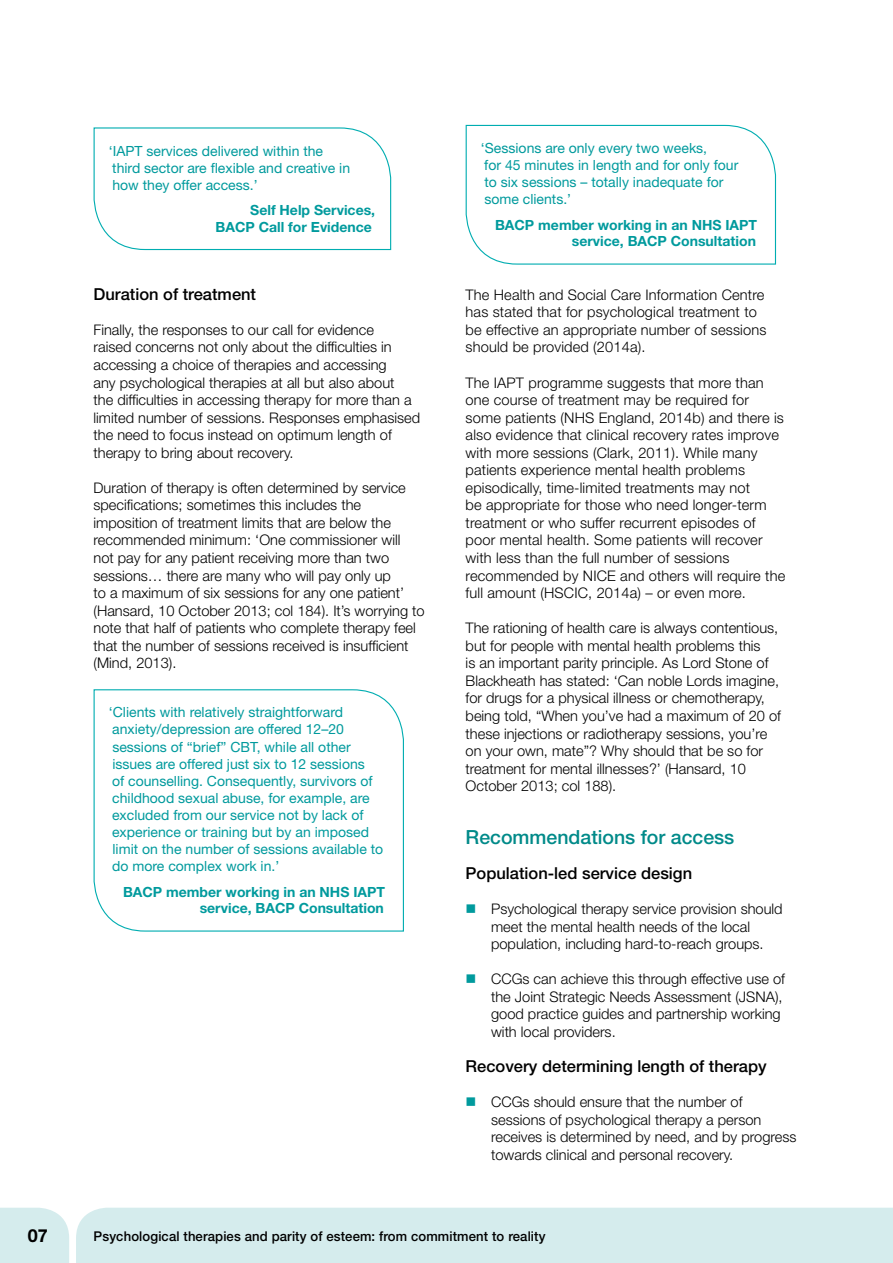
<style>
.page{position:relative;width:893px;height:1263px;background:#fff}
.page>*{position:absolute;margin:0;border:0;box-sizing:border-box;transform-origin:0 0}
.t1{font:500 19.5px "Helvetica Neue LT Std";color:#008a89}
.t2{font:700 18px "Helvetica Neue LT Std";color:#000}
.t3{font:500 16.5px "Helvetica Neue LT Std";color:#000}
.t4{font:300 14.7px/17.5px "Helvetica Neue LT Std";color:#000}
.t5{font:14.1px/17.1px "Helvetica Neue LT Std";color:#009a9d}
.t6{font:700 14.1px/16.8px "Helvetica Neue LT Std";color:#009a9d;text-align:right}
.t7{font:500 13.5px "Helvetica Neue LT Std";letter-spacing:.01em;color:#000}
</style>
<div class="page">
<div style="left:0;top:1208px;width:69px;height:55px;background:#d5eced"></div>
<div style="left:76px;top:1208px;width:817px;height:55px;background:#d5eced"></div>
<svg style="left:93px;top:127px;width:299px;height:124px"></svg>
<svg style="left:93px;top:689px;width:311px;height:243px"></svg>
<svg style="left:465px;top:124px;width:312px;height:141px"></svg>
<p class="t5" style="left:109px;top:142px;width:243px">‘IAPT services delivered within the third sector are flexible and creative in how they offer access.’</p>
<p class="t6" style="left:216px;top:201px;width:161px">Self Help Services,<br>BACP Call for Evidence</p>
<p class="t3" style="left:94px;top:284px;width:164px">Duration of treatment</p>
<p class="t4" style="left:94px;top:320px;width:328px">Finally, the responses to our call for evidence<br>raised concerns not only about the difficulties in accessing a choice of therapies and accessing<br>any psychological therapies at all but also about<br>the difficulties in accessing therapy for more than a limited number of sessions. Responses emphasised the need to focus instead on optimum length of therapy to bring about recovery.</p>
<p class="t4" style="left:94px;top:478px;width:333px">Duration of therapy is often determined by service specifications; sometimes this includes the imposition of treatment limits that are below the recommended minimum: ‘One commissioner will<br>not pay for any patient receiving more than two sessions… there are many who will pay only up<br>to a maximum of six sessions for any one patient’ (Hansard, 10 October 2013; col 184). It’s worrying to note that half of patients who complete therapy feel that the number of sessions received is insufficient (Mind, 2013).</p>
<p class="t5" style="left:109px;top:704px;width:276px">‘Clients with relatively straightforward anxiety/depression are offered 12–20 sessions of “brief” CBT, while all other issues are offered just six to 12 sessions<br>of counselling. Consequently, survivors of childhood sexual abuse, for example, are excluded from our service not by lack of experience or training but by an imposed limit on the number of sessions available to do more complex work in.’</p>
<p class="t6" style="left:123px;top:883px;width:264px">BACP member working in an NHS IAPT service, BACP Consultation</p>
<p class="t5" style="left:481px;top:139px;width:259px">‘Sessions are only every two weeks,<br>for 45 minutes in length and for only four to six sessions – totally inadequate for some clients.’</p>
<p class="t6" style="left:495px;top:216px;width:264px">BACP member working in an NHS IAPT service, BACP Consultation</p>
<p class="t4" style="left:466px;top:285px;width:302px">The Health and Social Care Information Centre has stated that for psychological treatment to be effective an appropriate number of sessions should be provided (2014a).</p>
<p class="t4" style="left:466px;top:373px;width:321px">The IAPT programme suggests that more than one course of treatment may be required for some patients (NHS England, 2014b) and there is also evidence that clinical recovery rates improve with more sessions (Clark, 2011). While many patients experience mental health problems episodically, time-limited treatments may not<br>be appropriate for those who need longer-term treatment or who suffer recurrent episodes of poor mental health. Some patients will recover with less than the full number of sessions recommended by NICE and others will require the full amount (HSCIC, 2014a) – or even more.</p>
<p class="t4" style="left:466px;top:619px;width:317px">The rationing of health care is always contentious, but for people with mental health problems this<br>is an important parity principle. As Lord Stone of Blackheath has stated: ‘Can noble Lords imagine, for drugs for a physical illness or chemotherapy, being told, “When you’ve had a maximum of 20 of these injections or radiotherapy sessions, you’re on your own, mate”? Why should that be so for treatment for mental illnesses?’ (Hansard, 10<br>October 2013; col 188).</p>
<h1 class="t1" style="left:466px;top:825px;width:270px">Recommendations for access</h1>
<p class="t3" style="left:466px;top:863px;width:228px">Population-led service design</p>
<p class="t4" style="left:491px;top:900px;width:293px">Psychological therapy service provision should meet the mental health needs of the local population, including hard-to-reach groups.</p>
<p class="t4" style="left:491px;top:970px;width:295px">CCGs can achieve this through effective use of the Joint Strategic Needs Assessment (JSNA), good practice guides and partnership working with local providers.</p>
<p class="t3" style="left:466px;top:1056px;width:303px">Recovery determining length of therapy</p>
<p class="t4" style="left:491px;top:1093px;width:307px">CCGs should ensure that the number of sessions of psychological therapy a person receives is determined by need, and by progress towards clinical and personal recovery.</p>
<p class="t2" style="left:28px;top:1224px;width:22px">07</p>
<p class="t7" style="left:94px;top:1228px;width:453px">Psychological therapies and parity of esteem: from commitment to reality</p>
</div>
